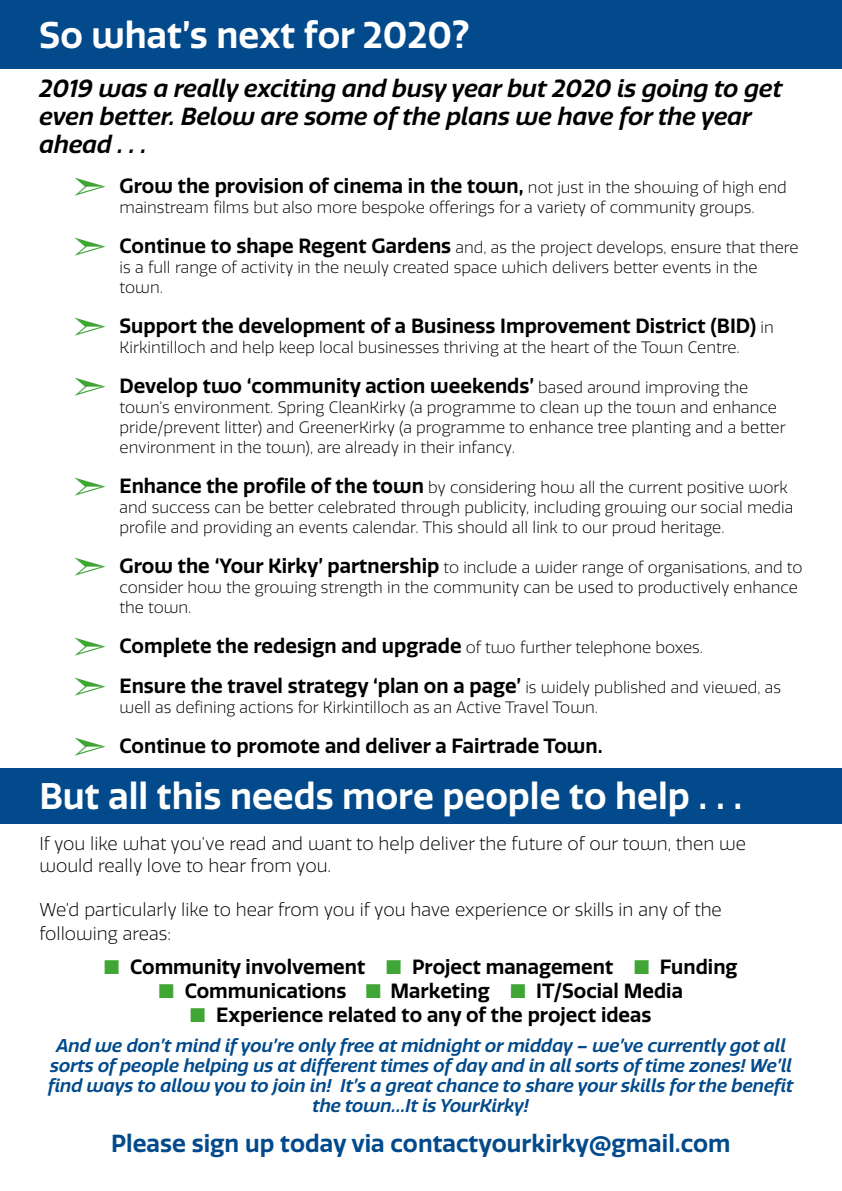
<style>
.page{position:relative;width:842px;height:1191px;background:#fff}
.page>*{position:absolute;margin:0;border:0;box-sizing:border-box;transform-origin:0 0}
.t1{font:600 36px "Quatro";color:#fff}
.t2{font:italic 600 24px/28px "Quatro";color:#000}
.t3{font:600 24px "Quatro";color:#024a8b}
.t4{font:600 20px/40px "Quatro";color:#000}
.t5{font:italic 600 18px/20px "Quatro";color:#024a8b;text-align:center}
.t6{font:300 18px/22px "Quatro";color:#000}
.t7{font:300 16px/20px "Quatro";color:#000}
.s1{color:#3fa535}
.s2{font-weight:300;font-size:16px}
.s3{font-weight:600;font-size:20px}
</style>
<div class="page">
<div style="left:0;top:0;width:842px;height:69px;background:#024a8b"></div>
<div style="left:0;top:768px;width:842px;height:56px;background:#024a8b"></div>
<h1 class="t1" style="left:39px;top:14px;width:432px">So what’s next for 2020?</h1>
<h2 class="t2" style="left:40px;top:75px;width:744px">2019 was a really exciting and busy year but 2020 is going to get even better. Below are some of the plans we have for the year ahead . . .</h2>
<p class="t4" style="left:74px;top:166px;width:715px"><span class="s1">➣</span> Grow the provision of cinema in the town, <span class="s2">not just in the showing of high end</span></p>
<p class="t7" style="left:120px;top:197px;width:637px">mainstream films but also more bespoke offerings for a variety of community groups.</p>
<p class="t7" style="left:120px;top:237px;width:681px;text-indent:-46px"><span class="s1">➣</span> <span class="s3">Continue to shape Regent Gardens</span> and, as the project develops, ensure that there is a full range of activity in the newly created space which delivers better events in the town.</p>
<p class="t4" style="left:74px;top:306px;width:702px"><span class="s1">➣</span> Support the development of a Business Improvement District (BID) <span class="s2">in</span></p>
<p class="t7" style="left:120px;top:337px;width:622px">Kirkintilloch and help keep local businesses thriving at the heart of the Town Centre.</p>
<p class="t4" style="left:74px;top:366px;width:676px"><span class="s1">➣</span> Develop two ‘community action weekends’ <span class="s2">based around improving the</span></p>
<p class="t7" style="left:120px;top:397px;width:668px">town’s environment. Spring CleanKirky (a programme to clean up the town and enhance pride/prevent litter) and GreenerKirky (a programme to enhance tree planting and a better environment in the town), are already in their infancy.</p>
<p class="t7" style="left:120px;top:477px;width:675px;text-indent:-46px"><span class="s1">➣</span> <span class="s3">Enhance the profile of the town</span> by considering how all the current positive work and success can be better celebrated through publicity, including growing our social media profile and providing an events calendar. This should all link to our proud heritage.</p>
<p class="t7" style="left:120px;top:557px;width:684px;text-indent:-46px"><span class="s1">➣</span> <span class="s3">Grow the ‘Your Kirky’ partnership</span> to include a wider range of organisations, and to consider how the growing strength in the community can be used to productively enhance the town.</p>
<p class="t4" style="left:74px;top:626px;width:709px"><span class="s1">➣</span> Complete the redesign and upgrade <span class="s2">of two further telephone boxes.<br></span><span class="s1">➣</span> Ensure the travel strategy ‘plan on a page’ <span class="s2">is widely published and viewed, as</span></p>
<p class="t7" style="left:120px;top:697px;width:480px">well as defining actions for Kirkintilloch as an Active Travel Town.</p>
<p class="t4" style="left:74px;top:726px;width:531px"><span class="s1">➣</span> Continue to promote and deliver a Fairtrade Town.</p>
<h1 class="t1" style="left:39px;top:775px;width:704px">But all this needs more people to help . . .</h1>
<p class="t6" style="left:39px;top:832px;width:708px">If you like what you’ve read and want to help deliver the future of our town, then we would really love to hear from you.</p>
<p class="t6" style="left:39px;top:897px;width:684px;line-height:24px">We’d particularly like to hear from you if you have experience or skills in any of the following areas:</p>
<p class="t4" style="left:104px;top:947px;width:635px"><span class="s1">■</span> Community involvement <span class="s1">■</span> Project management <span class="s1">■</span> Funding</p>
<p class="t4" style="left:159px;top:971px;width:526px"><span class="s1">■</span> Communications <span class="s1">■</span> Marketing <span class="s1">■</span> IT/Social Media</p>
<p class="t4" style="left:190px;top:995px;width:463px"><span class="s1">■</span> Experience related to any of the project ideas</p>
<p class="t5" style="left:48px;top:1035px;width:747px">And we don’t mind if you’re only free at midnight or midday – we’ve currently got all sorts of people helping us at different times of day and in all sorts of time zones! We’ll find ways to allow you to join in! It’s a great chance to share your skills for the benefit the town…It is YourKirky!</p>
<h2 class="t3" style="left:111px;top:1129px;width:621px">Please sign up today via contactyourkirky@gmail.com</h2>
</div>
